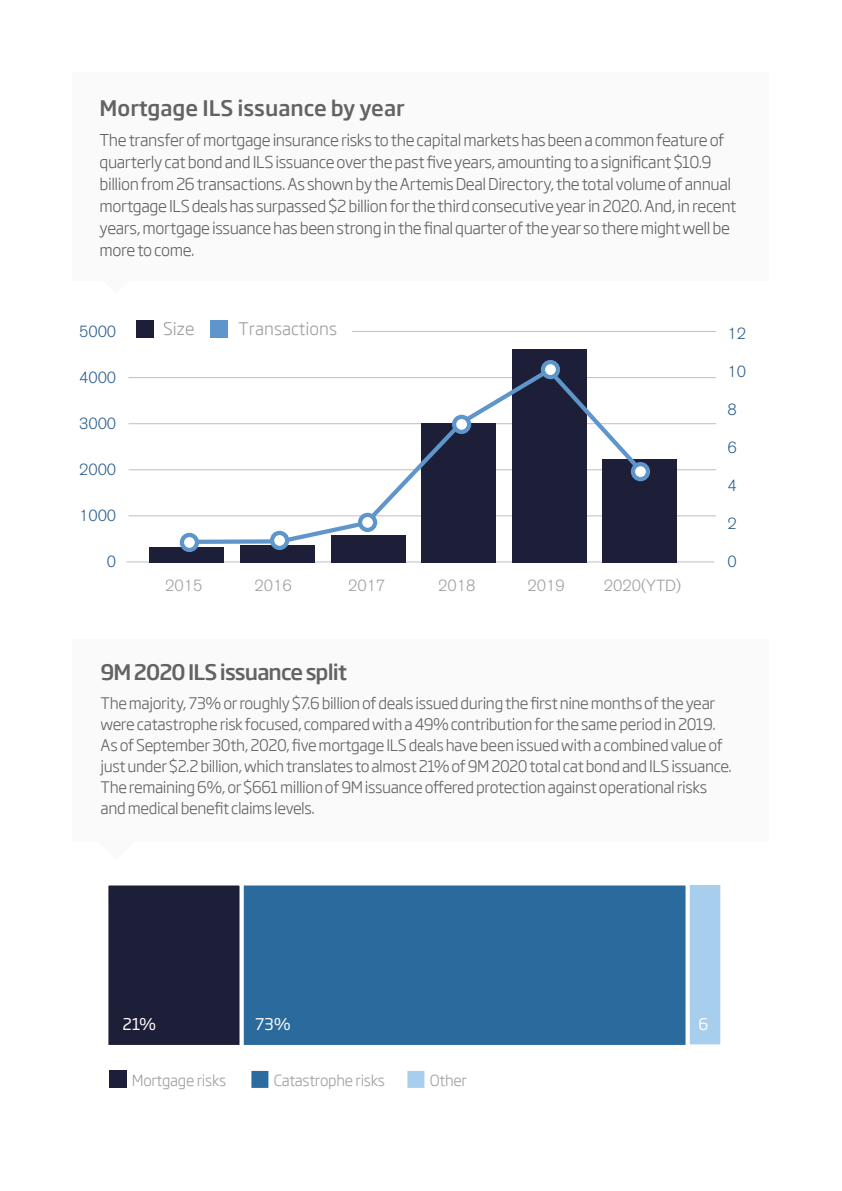
<style>
.page{position:relative;width:842px;height:1191px;background:#fff}
.page>*{position:absolute;margin:0;border:0;box-sizing:border-box;transform-origin:0 0}
.t1{font:500 21px "Soho Gothic Pro";color:#646363}
.t2{font:500 21px "Soho Gothic Pro";letter-spacing:-.025em;color:#646363}
.t3{font:300 17px "Soho Gothic Pro";color:#a19e9c}
.t4{font:300 16px/22px "Soho Gothic Pro";letter-spacing:-.025em;color:#646363}
.t5{font:300 16px "Akzidenz Grotesk BE";color:#2d5f8e}
.t6{font:300 16px "Akzidenz Grotesk BE";color:#a19e9c}
.t7{font:16px "Soho Gothic Pro";color:#fbfafa}
.t8{font:300 15.6px/21px "Soho Gothic Pro";letter-spacing:-.025em;color:#646363}
.t9{font:300 15px "Soho Gothic Pro";letter-spacing:-.02em;color:#a19e9c}
</style>
<div class="page">
<hr style="left:126px;top:561px;width:588px;height:1px;background:#c6c6c6">
<hr style="left:128px;top:331px;width:588px;height:1px;background:#c6c6c6">
<hr style="left:128px;top:515px;width:588px;height:1px;background:#c6c6c6">
<hr style="left:128px;top:423px;width:588px;height:1px;background:#c6c6c6">
<hr style="left:128px;top:469px;width:588px;height:1px;background:#c6c6c6">
<hr style="left:128px;top:377px;width:588px;height:1px;background:#c6c6c6">
<div style="left:72px;top:72px;width:697px;height:208px;background:#fbfafa"></div>
<div style="left:120px;top:322px;width:232px;height:17px;background:#fff"></div>
<div style="left:137px;top:320px;width:17px;height:17px;background:#1d1e38"></div>
<div style="left:210px;top:320px;width:17px;height:17px;background:#5e95ca"></div>
<div style="left:72px;top:639px;width:697px;height:202px;background:#fbfafa"></div>
<div style="left:150px;top:547px;width:74px;height:15px;background:#1d1e38"></div>
<div style="left:240px;top:545px;width:75px;height:17px;background:#1d1e38"></div>
<div style="left:331px;top:534px;width:74px;height:28px;background:#1d1e38"></div>
<div style="left:421px;top:423px;width:75px;height:139px;background:#1d1e38"></div>
<div style="left:512px;top:349px;width:74px;height:213px;background:#1d1e38"></div>
<div style="left:603px;top:459px;width:74px;height:103px;background:#1d1e38"></div>
<div style="left:246px;top:885px;width:437px;height:160px;background:#2a6a9c"></div>
<div style="left:108px;top:885px;width:138px;height:160px;background:#1d1e38"></div>
<div style="left:109px;top:1070px;width:17px;height:18px;background:#1d1e38"></div>
<svg style="left:251px;top:1070px;width:18px;height:18px"></svg>
<svg style="left:407px;top:1071px;width:18px;height:17px"></svg>
<svg style="left:683px;top:885px;width:38px;height:160px;background:#abcdea"></svg>
<svg style="left:185px;top:365px;width:462px;height:181px"></svg>
<div style="left:182px;top:535px;width:15px;height:15px;background:#fff;border-radius:50%"></div>
<div style="left:180px;top:533px;width:19px;height:19px;border:4px solid #5e95ca;border-radius:50%"></div>
<div style="left:272px;top:533px;width:15px;height:15px;background:#fff;border-radius:50%"></div>
<div style="left:270px;top:531px;width:19px;height:19px;border:4px solid #5e95ca;border-radius:50%"></div>
<div style="left:360px;top:515px;width:15px;height:15px;background:#fff;border-radius:50%"></div>
<div style="left:358px;top:513px;width:19px;height:19px;border:4px solid #5e95ca;border-radius:50%"></div>
<div style="left:454px;top:417px;width:15px;height:15px;background:#fff;border-radius:50%"></div>
<div style="left:452px;top:415px;width:19px;height:19px;border:4px solid #5e95ca;border-radius:50%"></div>
<div style="left:633px;top:464px;width:15px;height:15px;background:#fff;border-radius:50%"></div>
<div style="left:631px;top:462px;width:19px;height:19px;border:4px solid #5e95ca;border-radius:50%"></div>
<div style="left:543px;top:362px;width:15px;height:15px;background:#fff;border-radius:50%"></div>
<div style="left:541px;top:360px;width:19px;height:19px;border:4px solid #5e95ca;border-radius:50%"></div>
<h1 class="t1" style="left:100px;top:95px;width:307px">Mortgage ILS issuance by year</h1>
<p class="t4" style="left:100px;top:129px;width:638px">The transfer of mortgage insurance risks to the capital markets has been a common feature of quarterly cat bond and ILS issuance over the past five years, amounting to a significant $10.9 billion from 26 transactions. As shown by the Artemis Deal Directory, the total volume of annual mortgage ILS deals has surpassed $2 billion for the third consecutive year in 2020. And, in recent years, mortgage issuance has been strong in the final quarter of the year so there might well be more to come.</p>
<p class="t5" style="left:79px;top:322px;width:39px">5000</p>
<p class="t5" style="left:79px;top:368px;width:39px">4000</p>
<p class="t5" style="left:79px;top:414px;width:39px">3000</p>
<p class="t5" style="left:79px;top:460px;width:39px">2000</p>
<p class="t5" style="left:79px;top:506px;width:39px">1000</p>
<p class="t5" style="left:107px;top:552px;width:11px">0</p>
<p class="t3" style="left:163px;top:315px;width:33px">Size</p>
<p class="t3" style="left:239px;top:315px;width:100px">Transactions</p>
<p class="t6" style="left:165px;top:576px;width:39px">2015</p>
<p class="t6" style="left:254px;top:576px;width:39px">2016</p>
<p class="t6" style="left:348px;top:576px;width:39px">2017</p>
<p class="t6" style="left:438px;top:576px;width:39px">2018</p>
<p class="t6" style="left:527px;top:576px;width:39px">2019</p>
<p class="t6" style="left:604px;top:576px;width:79px">2020(YTD)</p>
<p class="t5" style="left:728px;top:324px;width:20px">12</p>
<p class="t5" style="left:728px;top:362px;width:20px">10</p>
<p class="t5" style="left:728px;top:400px;width:11px">8</p>
<p class="t5" style="left:728px;top:438px;width:11px">6</p>
<p class="t5" style="left:728px;top:476px;width:11px">4</p>
<p class="t5" style="left:728px;top:514px;width:11px">2</p>
<p class="t5" style="left:728px;top:552px;width:11px">0</p>
<h1 class="t2" style="left:101px;top:658px;width:248px">9M 2020 ILS issuance split</h1>
<p class="t8" style="left:101px;top:691px;width:633px">The majority, 73% or roughly $7.6 billion of deals issued during the first nine months of the year were catastrophe risk focused, compared with a 49% contribution for the same period in 2019.<br>As of September 30th, 2020, five mortgage ILS deals have been issued with a combined value of just under $2.2 billion, which translates to almost 21% of 9M 2020 total cat bond and ILS issuance.<br>The remaining 6%, or $661 million of 9M issuance offered protection against operational risks and medical benefit claims levels.</p>
<p class="t7" style="left:122px;top:1012px;width:36px">21%</p>
<p class="t7" style="left:255px;top:1012px;width:37px">73%</p>
<p class="t7" style="left:698px;top:1012px;width:12px">6</p>
<p class="t9" style="left:132px;top:1068px;width:96px">Mortgage risks</p>
<p class="t9" style="left:274px;top:1068px;width:112px">Catastrophe risks</p>
<p class="t9" style="left:430px;top:1068px;width:39px">Other</p>
</div>
